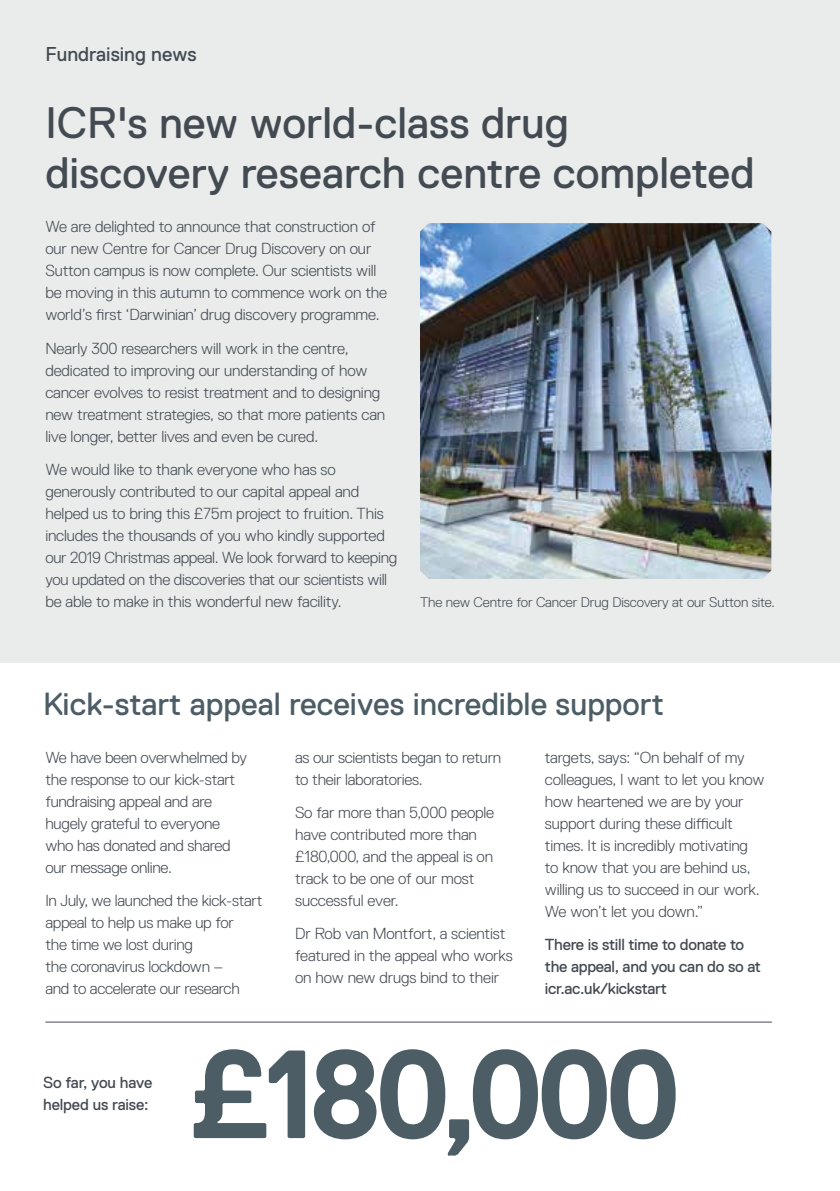
<style>
.page{position:relative;width:840px;height:1191px;background:#fff}
.page>*{position:absolute;margin:0;border:0;box-sizing:border-box;transform-origin:0 0}
.t1{font:700 125px "Replica Pro";letter-spacing:-.05em;color:#4c5d66}
.t2{font:44px/50px "Replica Pro";color:#444a52}
.t3{font:32px "Replica Pro";color:#4c5d66}
.t4{font:20px "Replica Pro";color:#444a52}
.t5{font:300 16px/22px "Replica Pro";letter-spacing:-.01em;color:#444a52}
.t6{font:16px/22px "Replica Pro";letter-spacing:-.02em;color:#444a52}
.t7{font:300 14px "Replica Pro";letter-spacing:-.01em;color:#444a52}
</style>
<div class="page">
<div style="left:0;top:0;width:839px;height:662px;background:#e9eceb"></div>
<img style="left:420px;top:223px;width:350px;height:356px">
<hr style="left:45px;top:1021px;width:726px;height:1px;background:#444a52">
<p class="t4" style="left:45px;top:43px;width:152px">Fundraising news</p>
<h2 class="t2" style="left:45px;top:98px;width:710px">ICR's new world-class drug discovery research centre completed</h2>
<p class="t5" style="left:45px;top:216px;width:343px">We are delighted to announce that construction of our new Centre for Cancer Drug Discovery on our Sutton campus is now complete. Our scientists will be moving in this autumn to commence work on the world’s first ‘Darwinian’ drug discovery programme.</p>
<p class="t5" style="left:45px;top:337px;width:341px">Nearly 300 researchers will work in the centre, dedicated to improving our understanding of how cancer evolves to resist treatment and to designing new treatment strategies, so that more patients can live longer, better lives and even be cured.</p>
<p class="t5" style="left:45px;top:459px;width:353px">We would like to thank everyone who has so generously contributed to our capital appeal and helped us to bring this £75m project to fruition. This includes the thousands of you who kindly supported our 2019 Christmas appeal. We look forward to keeping you updated on the discoveries that our scientists will be able to make in this wonderful new facility.</p>
<p class="t7" style="left:420px;top:594px;width:356px">The new Centre for Cancer Drug Discovery at our Sutton site.</p>
<h3 class="t3" style="left:43px;top:686px;width:622px">Kick-start appeal receives incredible support</h3>
<p class="t5" style="left:45px;top:746px;width:203px">We have been overwhelmed by the response to our kick-start fundraising appeal and are hugely grateful to everyone who has donated and shared our message online.</p>
<p class="t5" style="left:45px;top:889px;width:218px">In July, we launched the kick-start appeal to help us make up for<br>the time we lost during<br>the coronavirus lockdown –<br>and to accelerate our research</p>
<p class="t5" style="left:544px;top:746px;width:221px">targets, says: “On behalf of my colleagues, I want to let you know how heartened we are by your support during these difficult times. It is incredibly motivating to know that you are behind us, willing us to succeed in our work.<br>We won’t let you down.”</p>
<p class="t6" style="left:544px;top:933px;width:217px">There is still time to donate to the appeal, and you can do so at icr.ac.uk/kickstart</p>
<p class="t5" style="left:295px;top:746px;width:207px">as our scientists began to return to their laboratories.</p>
<p class="t5" style="left:295px;top:801px;width:200px">So far more than 5,000 people have contributed more than £180,000, and the appeal is on track to be one of our most successful ever.</p>
<p class="t5" style="left:295px;top:923px;width:219px">Dr Rob van Montfort, a scientist featured in the appeal who works on how new drugs bind to their</p>
<p class="t6" style="left:43px;top:1072px;width:111px">So far, you have helped us raise:</p>
<h1 class="t1" style="left:190px;top:1025px;width:492px">£180,000</h1>
</div>
